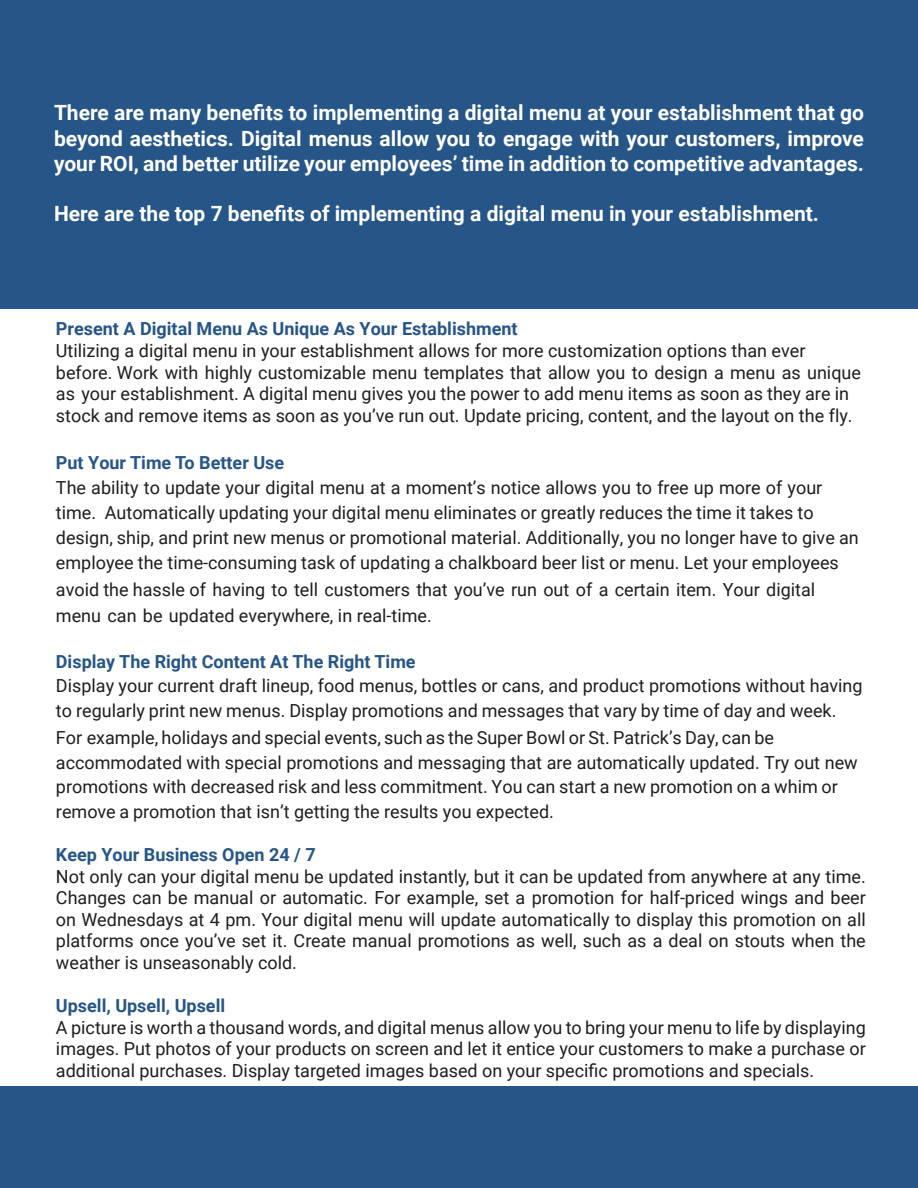
<style>
.page{position:relative;width:918px;height:1188px;background:#fff}
.page>*{position:absolute;margin:0;border:0;box-sizing:border-box;transform-origin:0 0}
.t1{font:700 21px/25.2px "Roboto";color:#fff;text-align:justify}
.t2{font:18px/21.6px "Roboto";color:#1d1e1f}
.t3{font:18px "Roboto Bold 2";color:#265687}
.s1{font-family:"Roboto";font-weight:700}
</style>
<div class="page">
<div style="left:0;top:0;width:918px;height:309px;background:#265687"></div>
<div style="left:0;top:1086px;width:918px;height:102px;background:#265687"></div>
<p class="t1" style="left:54px;top:100px;width:812px">There are many benefits to implementing a digital menu at your establishment that go beyond aesthetics. Digital menus allow you to engage with your customers, improve your ROI, and better utilize your employees’ time in addition to competitive advantages.</p>
<p class="t1" style="left:54px;top:200px;width:767px">Here are the top 7 benefits of implementing a digital menu in your establishment.</p>
<p class="t3" style="left:56px;top:316px;width:463px">Present A Digital Menu As Unique As Your Establishment</p>
<p class="t2" style="left:56px;top:339px;width:807px">Utilizing a digital menu in your establishment allows for more customization options than ever before. Work with highly customizable menu templates that allow you to design a menu as unique as your establishment. A digital menu gives you the power to add menu items as soon as they are in stock and remove items as soon as you’ve run out. Update pricing, content, and the layout on the fly.</p>
<p class="t3" style="left:56px;top:450px;width:230px">Put Your Time To Better Use</p>
<p class="t2" style="left:56px;top:474px;width:804px;line-height:25.2px">The ability to update your digital menu at a moment’s notice allows you to free up more of your time. Automatically updating your digital menu eliminates or greatly reduces the time it takes to design, ship, and print new menus or promotional material. Additionally, you no longer have to give an employee the time-consuming task of updating a chalkboard beer list or menu. Let your employees</p>
<p class="t2" style="left:56px;top:577px;width:761px;line-height:25.2px">avoid the hassle of having to tell customers that you’ve run out of a certain item. Your digital menu can be updated everywhere, in real-time.</p>
<p class="t3" style="left:56px;top:649px;width:361px">Display The R<span class="s1">i</span>ght Content At The Right Time</p>
<p class="t2" style="left:56px;top:672px;width:808px;line-height:25.2px">Display your current draft lineup, food menus, bottles or cans, and product promotions without having to regularly print new menus. Display promotions and messages that vary by time of day and week.</p>
<p class="t2" style="left:56px;top:724px;width:803px;line-height:25.2px">For example, holidays and special events, such as the Super Bowl or St. Patrick’s Day, can be accommodated with special promotions and messaging that are automatically updated. Try out new</p>
<p class="t2" style="left:56px;top:773px;width:784px;line-height:25.2px">promotions with decreased risk and less commitment. You can start a new promotion on a whim or remove a promotion that isn’t getting the results you expected.</p>
<p class="t3" style="left:56px;top:842px;width:261px">Keep Your Business Open 24 / 7</p>
<p class="t2" style="left:56px;top:865px;width:811px;text-align:justify">Not only can your digital menu be updated instantly, but it can be updated from anywhere at any time.<br>Changes can be manual or automatic. For example, set a promotion for half-priced wings and beer on Wednesdays at 4 pm. Your digital menu will update automatically to display this promotion on all platforms once you’ve set it. Create manual promotions as well, such as a deal on stouts when the weather is unseasonably cold.</p>
<p class="t3" style="left:56px;top:993px;width:171px">Upsell, Upsell, Upsell</p>
<p class="t2" style="left:56px;top:1016px;width:811px;text-align:justify">A picture is worth a thousand words, and digital menus allow you to bring your menu to life by displaying images. Put photos of your products on screen and let it entice your customers to make a purchase or additional purchases. Display targeted images based on your specific promotions and specials.</p>
</div>
